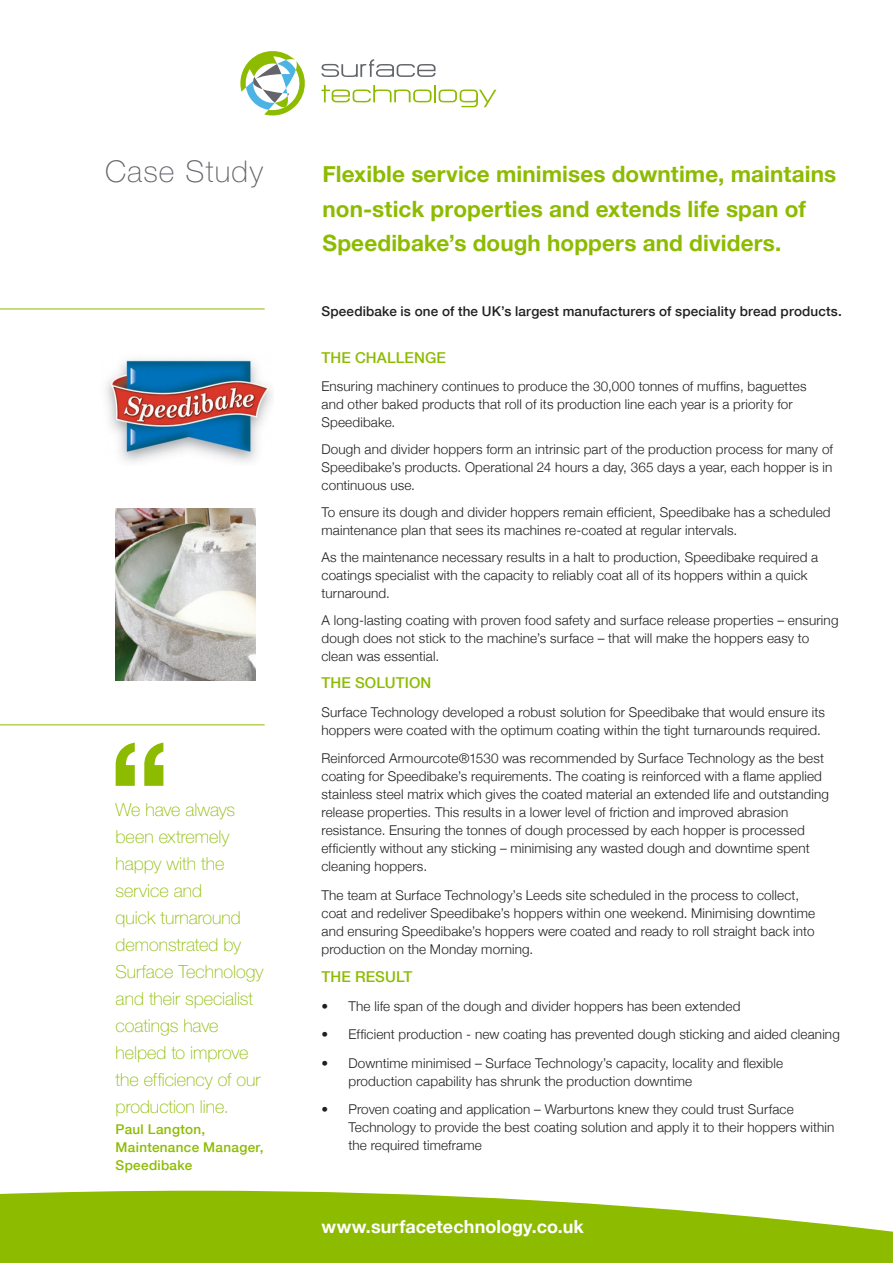
<style>
.page{position:relative;width:893px;height:1263px;background:#fff}
.page>*{position:absolute;margin:0;border:0;box-sizing:border-box;transform-origin:0 0}
.t1{font:100 30px "Helvetica Neue LT Std";letter-spacing:.04em;color:#63656a}
.t2{font:700 22.5px/34.5px "Helvetica Neue";letter-spacing:.005em;color:#8dbb00}
.t3{font:100 18px/27px "Helvetica Neue LT Std";letter-spacing:-.005em;color:#8dbb00}
.t4{font:700 18px "Helvetica Neue";letter-spacing:.005em;color:#fff}
.t5{font:500 15px "Helvetica Neue";letter-spacing:.005em;color:#8dbb00}
.t6{font:300 13.5px/18px "Helvetica Neue";letter-spacing:.01em;color:#231f20}
.t7{font:500 13.5px "Helvetica Neue";letter-spacing:.015em;color:#231f20}
.t8{font:500 13.5px/18px "Helvetica Neue";letter-spacing:.025em;color:#8dbb00}
</style>
<div class="page">
<svg style="left:0;top:1191px;width:893px;height:72px;background:#9dc525"></svg>
<svg style="left:321px;top:85px;width:175px;height:22px"></svg>
<svg style="left:321px;top:59px;width:115px;height:18px"></svg>
<svg style="left:240px;top:51px;width:65px;height:64px"></svg>
<svg style="left:116px;top:743px;width:47px;height:43px"></svg>
<hr style="left:0;top:724px;width:265px;height:1px;background:#8dbb00">
<hr style="left:0;top:309px;width:265px;height:1px;background:#8dbb00">
<img style="left:106px;top:358px;width:166px;height:104px">
<img style="left:116px;top:509px;width:140px;height:172px">
<h1 class="t1" style="left:105px;top:154px;width:159px">Case Study</h1>
<h3 class="t3" style="left:116px;top:796px;width:149px">We have always been extremely happy with the service and<br>quick turnaround demonstrated by<br>Surface Technology and their specialist coatings have helped to improve the efficiency of our production line.</h3>
<p class="t8" style="left:116px;top:1120px;width:149px">Paul Langton,<br>Maintenance Manager,<br>Speedibake</p>
<h2 class="t2" style="left:322px;top:156px;width:515px">Flexible service minimises downtime, maintains non-stick properties and extends life span of<br>Speedibake’s dough hoppers and dividers.</h2>
<p class="t7" style="left:321px;top:301px;width:522px">Speedibake is one of the UK’s largest manufacturers of speciality bread products.</p>
<p class="t5" style="left:321px;top:345px;width:126px">THE CHALLENGE</p>
<p class="t6" style="left:321px;top:377px;width:487px">Ensuring machinery continues to produce the 30,000 tonnes of muffins, baguettes and other baked products that roll of its production line each year is a priority for<br>Speedibake.</p>
<p class="t6" style="left:321px;top:440px;width:513px;text-align:justify">Dough and divider hoppers form an intrinsic part of the production process for many of Speedibake’s products. Operational 24 hours a day, 365 days a year, each hopper is in continuous use.</p>
<p class="t6" style="left:321px;top:503px;width:511px">To ensure its dough and divider hoppers remain efficient, Speedibake has a scheduled maintenance plan that sees its machines re-coated at regular intervals.</p>
<p class="t6" style="left:321px;top:548px;width:498px">As the maintenance necessary results in a halt to production, Speedibake required a coatings specialist with the capacity to reliably coat all of its hoppers within a quick turnaround.</p>
<p class="t6" style="left:321px;top:611px;width:518px">A long-lasting coating with proven food safety and surface release properties – ensuring dough does not stick to the machine’s surface – that will make the hoppers easy to clean was essential.</p>
<p class="t5" style="left:321px;top:671px;width:111px">THE SOLUTION</p>
<p class="t6" style="left:321px;top:702px;width:505px">Surface Technology developed a robust solution for Speedibake that would ensure its hoppers were coated with the optimum coating within the tight turnarounds required.</p>
<p class="t6" style="left:321px;top:749px;width:509px">Reinforced Armourcote®1530 was recommended by Surface Technology as the best coating for Speedibake’s requirements. The coating is reinforced with a flame applied stainless steel matrix which gives the coated material an extended life and outstanding release properties. This results in a lower level of friction and improved abrasion resistance. Ensuring the tonnes of dough processed by each hopper is processed efficiently without any sticking – minimising any wasted dough and downtime spent cleaning hoppers.</p>
<p class="t6" style="left:321px;top:885px;width:495px">The team at Surface Technology’s Leeds site scheduled in the process to collect, coat and redeliver Speedibake’s hoppers within one weekend. Minimising downtime and ensuring Speedibake’s hoppers were coated and ready to roll straight back into production on the Monday morning.</p>
<p class="t5" style="left:321px;top:965px;width:92px">THE RESULT</p>
<p class="t6" style="left:321px;top:996px;width:420px">• The life span of the dough and divider hoppers has been extended</p>
<p class="t6" style="left:321px;top:1025px;width:520px">• Efficient production - new coating has prevented dough sticking and aided cleaning</p>
<p class="t6" style="left:348px;top:1053px;width:436px;text-indent:-27px">• Downtime minimised – Surface Technology’s capacity, locality and flexible production capability has shrunk the production downtime</p>
<p class="t6" style="left:348px;top:1100px;width:487px;text-indent:-27px">• Proven coating and application – Warburtons knew they could trust Surface<br>Technology to provide the best coating solution and apply it to their hoppers within the required timeframe</p>
<h3 class="t4" style="left:321px;top:1210px;width:264px">www.surfacetechnology.co.uk</h3>
</div>
